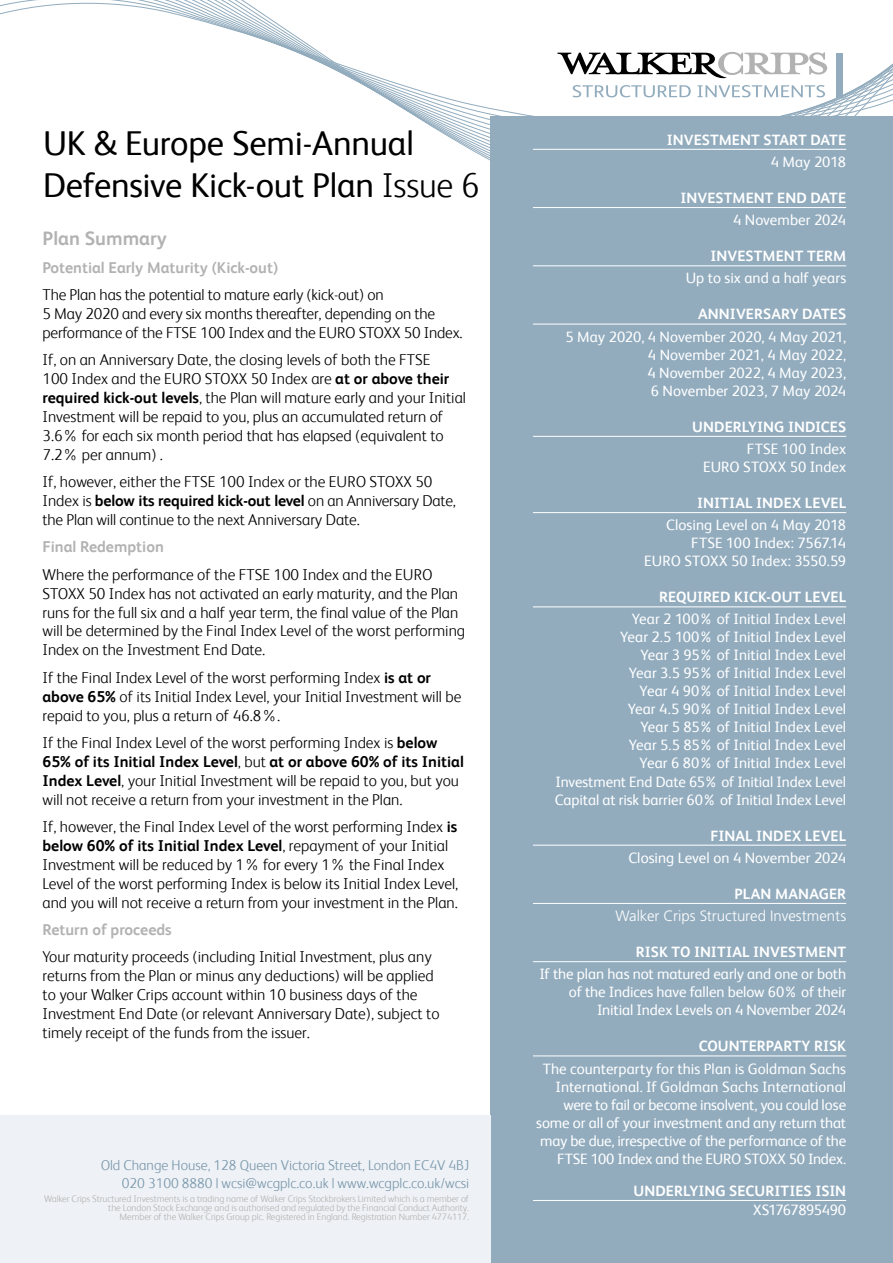
<style>
.page{position:relative;width:893px;height:1263px;background:#fff}
.page>*{position:absolute;margin:0;border:0;box-sizing:border-box;transform-origin:0 0}
.t1{font:34.5px/42px "FS Albert";letter-spacing:-.005em;color:#000}
.t2{font:700 19.5px "FS Albert";color:#b3b2b2}
.t3{font:300 15.75px/18.9px "FS Albert";color:#000}
.t4{font:700 15.75px "FS Albert";color:#b3b2b2}
.t5{font:15px/18px "FS Albert";letter-spacing:-.005em;color:#fff;text-align:right}
.t6{font:700 15px "FS Albert";letter-spacing:.005em;color:#fff}
.t7{font:300 15px "Frutiger";color:#fff}
.t8{font:15px "FS Albert";letter-spacing:-.03em;color:#fff}
.t9{font:300 14.25px/17.1px "FS Albert";color:#7a97ab;text-align:right}
.t10{font:300 9.45px/9.4px "FS Albert";letter-spacing:-.005em;color:#b2b2b2;text-align:right}
.s1{font-weight:300}
.s2{font-weight:700}
</style>
<div class="page">
<svg style="left:0;top:0;width:893px;height:161px"></svg>
<div style="left:490px;top:117px;width:403px;height:1146px;background:#92acbe"></div>
<hr style="left:533px;top:149px;width:313px;height:1px;background:#fff">
<hr style="left:533px;top:207px;width:313px;height:1px;background:#fff">
<hr style="left:533px;top:265px;width:313px;height:1px;background:#fff">
<hr style="left:533px;top:324px;width:313px;height:1px;background:#fff">
<hr style="left:533px;top:436px;width:313px;height:1px;background:#fff">
<hr style="left:533px;top:512px;width:313px;height:1px;background:#fff">
<hr style="left:533px;top:606px;width:313px;height:1px;background:#fff">
<hr style="left:533px;top:845px;width:313px;height:1px;background:#fff">
<hr style="left:533px;top:903px;width:313px;height:1px;background:#fff">
<hr style="left:533px;top:961px;width:313px;height:1px;background:#fff">
<hr style="left:533px;top:1055px;width:313px;height:1px;background:#fff">
<hr style="left:533px;top:1200px;width:313px;height:1px;background:#fff">
<div style="left:0;top:1115px;width:490px;height:148px;background:#eef2f6"></div>
<svg style="left:557px;top:52px;width:270px;height:27px"></svg>
<svg style="left:573px;top:85px;width:118px;height:12px"></svg>
<svg style="left:698px;top:85px;width:127px;height:12px"></svg>
<div style="left:837px;top:53px;width:6px;height:44px;background:#92acbe"></div>
<h1 class="t1" style="left:43px;top:122px;width:438px">UK &amp; Europe Semi-Annual<br>Defensive Kick-out Plan <span class="s1">Issue 6</span></h1>
<p class="t2" style="left:43px;top:227px;width:126px">Plan Summary</p>
<p class="t4" style="left:43px;top:258px;width:237px">Potential Early Maturity (Kick-out)</p>
<p class="t3" style="left:43px;top:285px;width:422px">The Plan has the potential to mature early (kick-out) on<br>5 May 2020 and every six months thereafter, depending on the performance of the FTSE 100 Index and the EURO STOXX 50 Index.</p>
<p class="t3" style="left:43px;top:350px;width:425px">If, on an Anniversary Date, the closing levels of both the FTSE<br>100 Index and the EURO STOXX 50 Index are <span class="s2">at or above their required kick-out levels</span>, the Plan will mature early and your Initial Investment will be repaid to you, plus an accumulated return of 3.6% for each six month period that has elapsed (equivalent to 7.2% per annum) .</p>
<p class="t3" style="left:43px;top:472px;width:415px">If, however, either the FTSE 100 Index or the EURO STOXX 50<br>Index is <span class="s2">below its required kick-out level</span> on an Anniversary Date, the Plan will continue to the next Anniversary Date.</p>
<p class="t4" style="left:43px;top:538px;width:123px">Final Redemption</p>
<p class="t3" style="left:43px;top:565px;width:424px">Where the performance of the FTSE 100 Index and the EURO STOXX 50 Index has not activated an early maturity, and the Plan runs for the full six and a half year term, the final value of the Plan will be determined by the Final Index Level of the worst performing Index on the Investment End Date.</p>
<p class="t3" style="left:43px;top:668px;width:420px">If the Final Index Level of the worst performing Index <span class="s2">is at or above 65%</span> of its Initial Index Level, your Initial Investment will be repaid to you, plus a return of 46.8%.</p>
<p class="t3" style="left:43px;top:733px;width:423px">If the Final Index Level of the worst performing Index is <span class="s2">below 65% of its Initial Index Level</span>, but <span class="s2">at or above 60% of its Initial Index Level</span>, your Initial Investment will be repaid to you, but you will not receive a return from your investment in the Plan.</p>
<p class="t3" style="left:43px;top:817px;width:417px">If, however, the Final Index Level of the worst performing Index <span class="s2">is below 60% of its Initial Index Level</span>, repayment of your Initial Investment will be reduced by 1% for every 1% the Final Index Level of the worst performing Index is below its Initial Index Level, and you will not receive a return from your investment in the Plan.</p>
<p class="t4" style="left:43px;top:920px;width:131px">Return of proceeds</p>
<p class="t3" style="left:43px;top:947px;width:399px">Your maturity proceeds (including Initial Investment, plus any returns from the Plan or minus any deductions) will be applied to your Walker Crips account within 10 business days of the Investment End Date (or relevant Anniversary Date), subject to timely receipt of the funds from the issuer.</p>
<p class="t9" style="left:101px;top:1157px;width:370px">Old Change House, 128 Queen Victoria Street, London EC4V 4BJ<br>020 3100 8880 | wcsi@wcgplc.co.uk | www.wcgplc.co.uk/wcsi</p>
<p class="t10" style="left:44px;top:1193px;width:426px">Walker Crips Structured Investments is a trading name of Walker Crips Stockbrokers Limited which is a member of the London Stock Exchange and is authorised and regulated by the Financial Conduct Authority.<br>Member of the Walker Crips Group plc. Registered in England. Registration Number 4774117.</p>
<p class="t6" style="left:667px;top:131px;width:181px">INVESTMENT START DATE</p>
<p class="t5" style="left:771px;top:153px;width:77px">4 May 2018</p>
<p class="t6" style="left:681px;top:189px;width:167px">INVESTMENT END DATE</p>
<p class="t5" style="left:733px;top:211px;width:115px">4 November 2024</p>
<p class="t6" style="left:711px;top:247px;width:137px">INVESTMENT TERM</p>
<p class="t5" style="left:686px;top:269px;width:162px">Up to six and a half years</p>
<p class="t6" style="left:698px;top:306px;width:150px">ANNIVERSARY DATES</p>
<p class="t5" style="left:647px;top:327px;width:200px;text-align:justify;text-indent:-82px">5 May 2020, 4 November 2020, 4 May 2021, 4 November 2021, 4 May 2022, 4 November 2022, 4 May 2023, 6 November 2023, 7 May 2024</p>
<p class="t6" style="left:692px;top:418px;width:155px">UNDERLYING INDICES</p>
<p class="t5" style="left:703px;top:440px;width:145px">FTSE 100 Index<br>EURO STOXX 50 Index</p>
<p class="t6" style="left:697px;top:494px;width:150px">INITIAL INDEX LEVEL</p>
<p class="t5" style="left:644px;top:516px;width:203px">Closing Level on 4 May 2018<br>FTSE 100 Index: 7567.14<br>EURO STOXX 50 Index: 3550.59</p>
<p class="t6" style="left:659px;top:588px;width:189px">REQUIRED KICK-OUT LEVEL</p>
<p class="t5" style="left:555px;top:610px;width:293px">Year 2 100% of Initial Index Level<br>Year 2.5 100% of Initial Index Level<br>Year 3 95% of Initial Index Level<br>Year 3.5 95% of Initial Index Level<br>Year 4 90% of Initial Index Level<br>Year 4.5 90% of Initial Index Level<br>Year 5 85% of Initial Index Level<br>Year 5.5 85% of Initial Index Level<br>Year 6 80% of Initial Index Level<br>Investment End Date 65% of Initial Index Level Capital at risk barrier 60% of Initial Index Level</p>
<p class="t6" style="left:710px;top:827px;width:137px">FINAL INDEX LEVEL</p>
<p class="t5" style="left:628px;top:848px;width:219px">Closing Level on 4 November 2024</p>
<p class="t6" style="left:734px;top:885px;width:113px">PLAN MANAGER</p>
<p class="t7" style="left:615px;top:907px;width:232px">Walker Crips Structured Investments</p>
<p class="t6" style="left:636px;top:943px;width:212px">RISK TO INITIAL INVESTMENT</p>
<p class="t5" style="left:539px;top:965px;width:308px">If the plan has not matured early and one or both of the Indices have fallen below 60% of their<br>Initial Index Levels on 4 November 2024</p>
<p class="t6" style="left:699px;top:1037px;width:149px">COUNTERPARTY RISK</p>
<p class="t5" style="left:536px;top:1059px;width:312px">The counterparty for this Plan is Goldman Sachs International. If Goldman Sachs International were to fail or become insolvent, you could lose some or all of your investment and any return that may be due, irrespective of the performance of the FTSE 100 Index and the EURO STOXX 50 Index.</p>
<p class="t6" style="left:633px;top:1182px;width:214px">UNDERLYING SECURITIES ISIN</p>
<p class="t8" style="left:753px;top:1201px;width:94px">XS1767895490</p>
</div>
